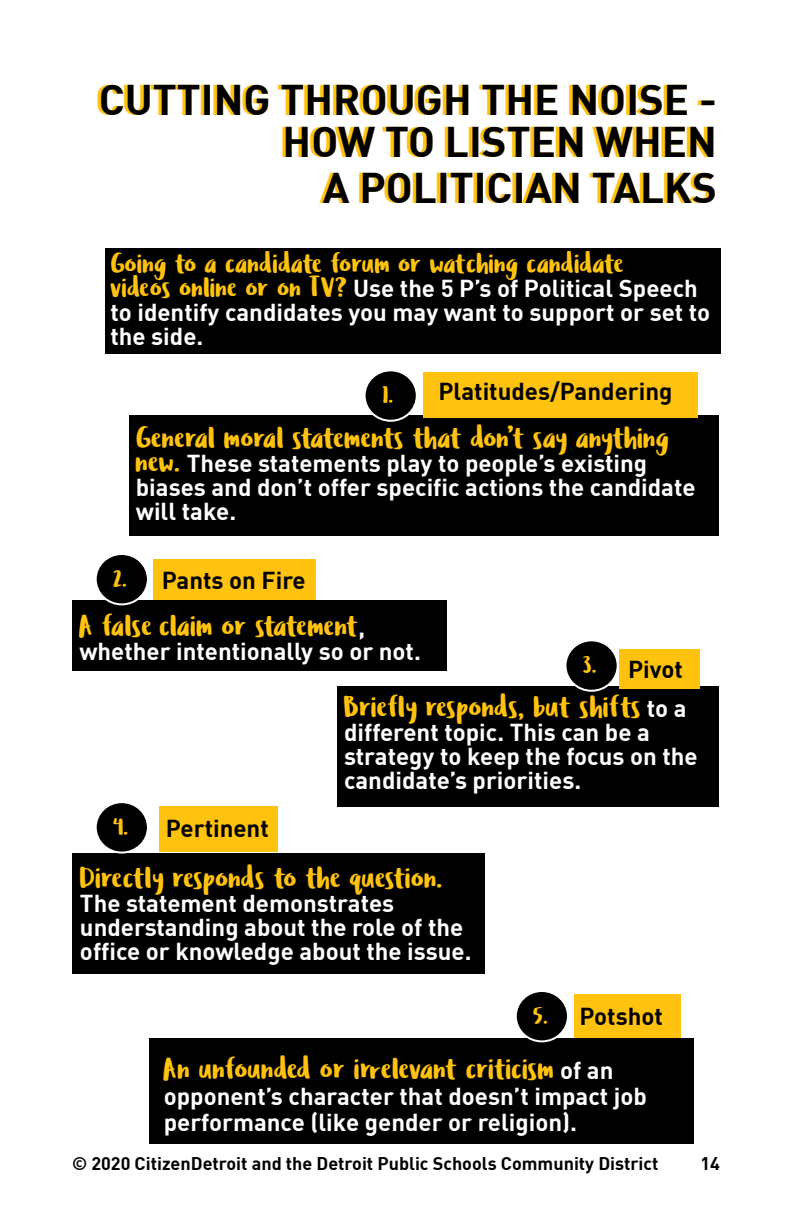
<style>
.page{position:relative;width:792px;height:1224px;background:#fff}
.page>*{position:absolute;margin:0;border:0;box-sizing:border-box;transform-origin:0 0}
.t1{font:700 42px/42px "DIN";color:#000;text-align:right}
.t2{font:30px "Ludicrous";color:#ffc20e}
.t3{font:28px "Ludicrous";color:#ffc20e}
.t4{font:700 24px/24px "DIN";color:#fff}
.t5{font:700 24px "DIN";color:#000}
.t6{font:24px "Ludicrous";color:#ffc20e}
.t7{font:700 18px "DIN";color:#000}
.s1{font-family:"Ludicrous";font-weight:400;font-size:28px;color:#ffc20e}
.s2{font-family:"Ludicrous";font-weight:400;font-size:30px;color:#ffc20e}
.s3{font-family:"DIN";font-weight:700;font-size:24px;color:#fff}
</style>
<div class="page">
<div style="left:106px;top:248px;width:615px;height:106px;background:#000"></div>
<div style="left:129px;top:415px;width:590px;height:120px;background:#000"></div>
<div style="left:424px;top:372px;width:274px;height:45px;background:#ffc20e"></div>
<div style="left:337px;top:686px;width:382px;height:120px;background:#000"></div>
<div style="left:619px;top:649px;width:80px;height:40px;background:#ffc20e"></div>
<div style="left:159px;top:806px;width:119px;height:46px;background:#ffc20e"></div>
<div style="left:72px;top:854px;width:413px;height:120px;background:#000"></div>
<div style="left:574px;top:994px;width:106px;height:49px;background:#ffc20e"></div>
<div style="left:149px;top:1038px;width:544px;height:105px;background:#000"></div>
<div style="left:365px;top:370px;width:52px;height:51px;background:#000;border-radius:50%"></div>
<div style="left:364px;top:369px;width:54px;height:53px;border:2px solid #fff;border-radius:50%"></div>
<div style="left:153px;top:559px;width:163px;height:45px;background:#ffc20e"></div>
<div style="left:72px;top:600px;width:374px;height:71px;background:#000"></div>
<div style="left:96px;top:554px;width:52px;height:50px;background:#000;border-radius:50%"></div>
<div style="left:95px;top:553px;width:54px;height:52px;border:2px solid #fff;border-radius:50%"></div>
<div style="left:96px;top:802px;width:52px;height:51px;background:#000;border-radius:50%"></div>
<div style="left:95px;top:801px;width:54px;height:53px;border:2px solid #fff;border-radius:50%"></div>
<div style="left:516px;top:991px;width:52px;height:50px;background:#000;border-radius:50%"></div>
<div style="left:515px;top:990px;width:54px;height:52px;border:2px solid #fff;border-radius:50%"></div>
<div style="left:565px;top:640px;width:53px;height:51px;background:#000;border-radius:50%"></div>
<div style="left:564px;top:639px;width:55px;height:53px;border:2px solid #fff;border-radius:50%"></div>
<h1 class="t1" style="left:99px;top:77px;width:620px">CUTTING THROUGH THE NOISE -<br>HOW TO LISTEN WHEN</h1>
<h1 class="t1" style="left:323px;top:165px;width:396px">A POLITICIAN TALKS</h1>
<p class="t3" style="left:110px;top:244px;width:515px">Going to a candidate forum or watching candidate</p>
<p class="t4" style="left:110px;top:275px;width:601px"><span class="s1">videos online or on TV?</span> Use the 5 P’s of Political Speech to identify candidates you may want to support or set to the side.</p>
<p class="t5" style="left:439px;top:376px;width:235px">Platitudes/Pandering</p>
<p class="t2" style="left:136px;top:417px;width:535px">General moral statements that don’t say anything</p>
<p class="t4" style="left:136px;top:451px;width:561px"><span class="s2">new.</span> These statements play to people’s existing biases and don’t offer specific actions the candidate will take.</p>
<p class="t6" style="left:382px;top:379px;width:13px">1.</p>
<p class="t6" style="left:113px;top:562px;width:15px">2.</p>
<p class="t5" style="left:162px;top:564px;width:145px">Pants on Fire</p>
<p class="t2" style="left:79px;top:605px;width:287px">A false claim or statement<span class="s3">,</span></p>
<p class="t4" style="left:79px;top:638px;width:343px">whether intentionally so or not.</p>
<p class="t6" style="left:583px;top:649px;width:15px">3.</p>
<p class="t5" style="left:628px;top:654px;width:56px">Pivot</p>
<p class="t2" style="left:344px;top:686px;width:344px">Briefly responds, but shifts <span class="s3">to a</span></p>
<p class="t4" style="left:344px;top:719px;width:355px">different topic. This can be a strategy to keep the focus on the candidate’s priorities.</p>
<p class="t6" style="left:113px;top:810px;width:17px">4.</p>
<p class="t5" style="left:166px;top:812px;width:105px">Pertinent</p>
<p class="t2" style="left:80px;top:857px;width:364px">Directly responds to the question.</p>
<p class="t4" style="left:80px;top:890px;width:393px">The statement demonstrates understanding about the role of the office or knowledge about the issue.</p>
<p class="t6" style="left:534px;top:999px;width:16px">5.</p>
<p class="t5" style="left:579px;top:1001px;width:85px">Potshot</p>
<p class="t2" style="left:164px;top:1048px;width:451px">An unfounded or irrelevant criticism <span class="s3">of an</span></p>
<p class="t4" style="left:164px;top:1082px;width:485px;line-height:26px">opponent’s character that doesn’t impact job performance (like gender or religion).</p>
<p class="t7" style="left:72px;top:1152px;width:588px">© 2020 CitizenDetroit and the Detroit Public Schools Community District</p>
<p class="t7" style="left:700px;top:1152px;width:21px">14</p>
</div>
